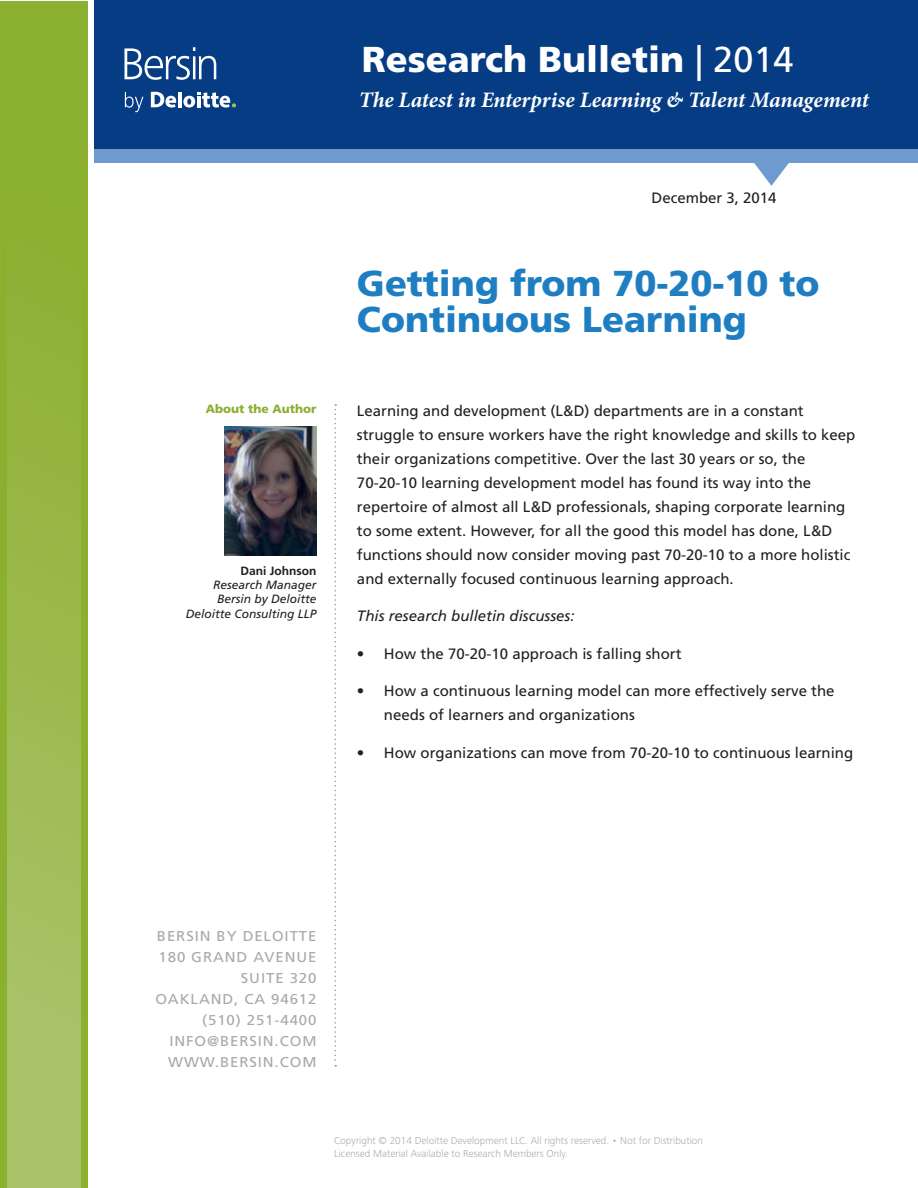
<style>
.page{position:relative;width:918px;height:1188px;background:#fff}
.page>*{position:absolute;margin:0;border:0;box-sizing:border-box;transform-origin:0 0}
.t1{font:900 36px/36px "Frutiger LT Std";color:#1f7ec2}
.Research_Bulletin_Up{font:900 36px "Frutiger LT Std";color:#fff}
.Tagline_folio{font:italic 700 22.2px "Minion Pro";letter-spacing:-.005em;color:#fff}
.Body_Text{font:15px/24px "Frutiger LT Std";color:#231f20}
.Body_Text_Bulleted_L{font:15px/24px "Frutiger LT Std";color:#231f20}
.Body_Text-2{font:italic 15px "Frutiger LT Std";color:#231f20}
.Date{font:15px "Frutiger LT Std";color:#231f20}
.Bersin_address{font:14.25px "Frutiger LT Std";letter-spacing:.06em;color:#a8a9ad;scale:1.05 1}
.Author_Title_and_Co{font:italic 12px "Frutiger LT Std";color:#231f20}
.About_the_Author{font:900 12px "Frutiger LT Std";color:#8baf2f}
.Author_Name{font:700 12px "Frutiger LT Std";color:#231f20}
.Copyright{font:300 10.5px/13.5px "Frutiger Next Pro";color:#a8a9ad}
.s1{font-weight:400}
</style>
<div class="page">
<div style="left:94px;top:0;width:824px;height:150px;background:#053c83"></div>
<svg style="left:754px;top:163px;width:35px;height:23px"></svg>
<div style="left:0;top:1px;width:81px;height:1187px;background:linear-gradient(to bottom,#87ac27,#acc46d)"></div>
<div style="left:81px;top:1px;width:7px;height:1187px;background:#8baf2f"></div>
<div style="left:0;top:1px;width:7px;height:1187px;background:#8baf2f"></div>
<div style="left:94px;top:150px;width:824px;height:13px;background:#6e9ad0"></div>
<svg style="left:334px;top:404px;width:2px;height:663px"></svg>
<svg style="left:125px;top:47px;width:91px;height:33px"></svg>
<svg style="left:125px;top:92px;width:18px;height:20px"></svg>
<hr style="left:178px;top:92px;width:4px;height:15px;background:#fff">
<svg style="left:183px;top:92px;width:53px;height:16px"></svg>
<svg style="left:151px;top:92px;width:25px;height:16px"></svg>
<img style="left:225px;top:426px;width:91px;height:129px">
<p class="About_the_Author" style="left:206px;top:402px;width:112px">About the Author</p>
<p class="Author_Name" style="left:241px;top:563px;width:77px">Dani Johnson</p>
<p class="Author_Title_and_Co" style="left:213px;top:578px;width:105px">Research Manager</p>
<p class="Author_Title_and_Co" style="left:217px;top:592px;width:101px">Bersin by Deloitte</p>
<p class="Author_Title_and_Co" style="left:186px;top:607px;width:132px">Deloitte Consulting LLP</p>
<p class="Research_Bulletin_Up" style="left:362px;top:38px;width:433px">Research Bulletin <span class="s1">| 2014</span></p>
<p class="Tagline_folio" style="left:359px;top:84px;width:512px">The Latest in Enterprise Learning &amp; Talent Management</p>
<p class="Date" style="left:652px;top:189px;width:127px">December 3, 2014</p>
<p class="t1" style="left:357px;top:265px;width:464px">Getting from 70-20-10 to<br>Continuous Learning</p>
<p class="Body_Text" style="left:357px;top:398px;width:500px">Learning and development (L&amp;D) departments are in a constant struggle to ensure workers have the right knowledge and skills to keep their organizations competitive. Over the last 30 years or so, the 70-20-10 learning development model has found its way into the repertoire of almost all L&amp;D professionals, shaping corporate learning to some extent. However, for all the good this model has done, L&amp;D functions should now consider moving past 70-20-10 to a more holistic and externally focused continuous learning approach.</p>
<p class="Body_Text-2" style="left:357px;top:607px;width:219px">This research bulletin discusses:</p>
<p class="Body_Text_Bulleted_L" style="left:357px;top:641px;width:326px">• How the 70-20-10 approach is falling short</p>
<p class="Body_Text_Bulleted_L" style="left:384px;top:679px;width:452px;text-indent:-27px">• How a continuous learning model can more effectively serve the needs of learners and organizations</p>
<p class="Body_Text_Bulleted_L" style="left:357px;top:740px;width:498px">• How organizations can move from 70-20-10 to continuous learning</p>
<p class="Bersin_address" style="left:157px;top:928px;width:153px">BERSIN BY DELOITTE</p>
<p class="Bersin_address" style="left:159px;top:949px;width:152px">180 GRAND AVENUE</p>
<p class="Bersin_address" style="left:241px;top:970px;width:73px">SUITE 320</p>
<p class="Bersin_address" style="left:155px;top:991px;width:155px">OAKLAND, CA 94612</p>
<p class="Bersin_address" style="left:202px;top:1012px;width:110px">(510) 251-4400</p>
<p class="Bersin_address" style="left:169px;top:1033px;width:142px">INFO@BERSIN.COM</p>
<p class="Bersin_address" style="left:168px;top:1054px;width:143px">WWW.BERSIN.COM</p>
<p class="Copyright" style="left:334px;top:1133px;width:370px">Copyright © 2014 Deloitte Development LLC. All rights reserved. • Not for Distribution<br>Licensed Material Available to Research Members Only.</p>
</div>
